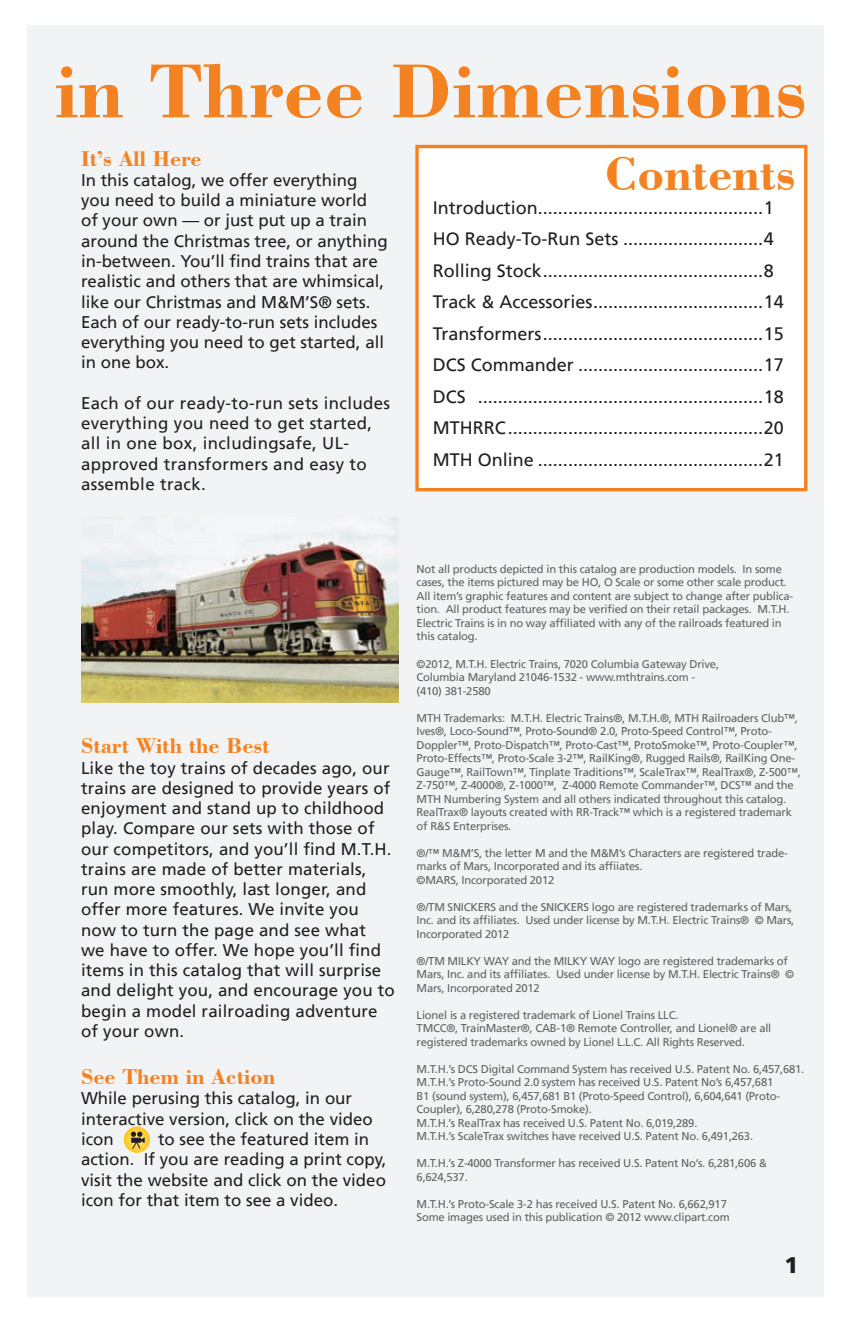
<style>
.page{position:relative;width:851px;height:1317px;background:#fff}
.page>*{position:absolute;margin:0;border:0;box-sizing:border-box;transform-origin:0 0}
.t1{font:700 81px "Bodoni BT";letter-spacing:.01em;color:#f58220}
.t2{font:700 49.5px "Bodoni BT";color:#f58220}
.t3{font:700 22.5px "Bodoni BT";color:#f58220}
.t4{font:900 22.5px "Frutiger LT";color:#231f20}
.t5{font:18px/31.5px "Frutiger LT";color:#231f20}
.t6{font:16.88px/20.2px "Frutiger LT";letter-spacing:.01em;color:#231f20}
.t7{font:11.25px/13.5px "Frutiger LT";letter-spacing:-.02em;color:#636366}
</style>
<div class="page">
<div style="left:27px;top:25px;width:797px;height:1271px;background:#f2f3f4"></div>
<div style="left:417px;top:146px;width:388px;height:343px;background:#fff"></div>
<div style="left:415px;top:145px;width:392px;height:346px;border:3px solid #f58220"></div>
<img style="left:81px;top:517px;width:317px;height:185px">
<svg style="left:124px;top:1126px;width:26px;height:26px"></svg>
<svg style="left:131px;top:1131px;width:14px;height:17px"></svg>
<h1 class="t1" style="left:56px;top:41px;width:752px">in Three Dimensions</h1>
<h3 class="t3" style="left:81px;top:144px;width:122px">It’s All Here</h3>
<p class="t6" style="left:81px;top:170px;width:308px">In this catalog, we offer everything you need to build a miniature world of your own — or just put up a train around the Christmas tree, or anything in-between. You’ll find trains that are realistic and others that are whimsical, like our Christmas and M&amp;M’S® sets.<br>Each of our ready-to-run sets includes everything you need to get started, all in one box.</p>
<h3 class="t6" style="left:81px;top:393px;width:310px">Each of our ready-to-run sets includes everything you need to get started, all in one box, includingsafe, UL&shy;approved transformers and easy to assemble track.</h3>
<h2 class="t2" style="left:605px;top:143px;width:191px">Contents</h2>
<p class="t5" style="left:433px;top:192px;width:352px">Introduction.............................................1<br>HO Ready-To-Run Sets ............................4<br>Rolling Stock............................................8<br>Track &amp; Accessories..................................14<br>Transformers............................................15<br>DCS Commander .....................................17<br>DCS .........................................................18<br>MTHRRC...................................................20<br>MTH Online .............................................21</p>
<h3 class="t3" style="left:81px;top:732px;width:190px">Start With the Best</h3>
<p class="t6" style="left:81px;top:757px;width:315px">Like the toy trains of decades ago, our trains are designed to provide years of enjoyment and stand up to childhood play. Compare our sets with those of our competitors, and you’ll find M.T.H. trains are made of better materials, run more smoothly, last longer, and offer more features. We invite you now to turn the page and see what<br>we have to offer. We hope you’ll find items in this catalog that will surprise and delight you, and encourage you to begin a model railroading adventure of your own.</p>
<h3 class="t3" style="left:81px;top:1062px;width:195px">See Them in Action</h3>
<h3 class="t6" style="left:81px;top:1088px;width:293px">While perusing this catalog, in our interactive version, click on the video icon</h3>
<h3 class="t6" style="left:81px;top:1128px;width:307px;text-indent:77px">to see the featured item in action. If you are reading a print copy, visit the website and click on the video icon for that item to see a video.</h3>
<p class="t7" style="left:416px;top:562px;width:378px">Not all products depicted in this catalog are production models. In some cases, the items pictured may be HO, O Scale or some other scale product.<br>All item’s graphic features and content are subject to change after publica&shy;tion. All product features may be verified on their retail packages. M.T.H.<br>Electric Trains is in no way affiliated with any of the railroads featured in this catalog.</p>
<p class="t7" style="left:416px;top:657px;width:304px">©2012, M.T.H. Electric Trains, 7020 Columbia Gateway Drive,<br>Columbia Maryland 21046-1532 - www.mthtrains.com - (410) 381-2580</p>
<p class="t7" style="left:416px;top:711px;width:386px">MTH Trademarks: M.T.H. Electric Trains®, M.T.H.®, MTH Railroaders Club™, Ives®, Loco-Sound™, Proto-Sound® 2.0, Proto-Speed Control™, Proto-Doppler™, Proto-Dispatch™, Proto-Cast™, ProtoSmoke™, Proto-Coupler™, Proto-Effects™, Proto-Scale 3-2™, RailKing®, Rugged Rails®, RailKing One-Gauge™, RailTown™, Tinplate Traditions™, ScaleTrax™, RealTrax®, Z-500™, Z-750™, Z-4000®, Z-1000™, Z-4000 Remote Commander™, DCS™ and the MTH Numbering System and all others indicated throughout this catalog.<br>RealTrax® layouts created with RR-Track™ which is a registered trademark of R&amp;S Enterprises.</p>
<p class="t7" style="left:416px;top:846px;width:372px">®/™ M&amp;M’S, the letter M and the M&amp;M’s Characters are registered trade&shy;marks of Mars, Incorporated and its affiiates.<br>©MARS, Incorporated 2012</p>
<p class="t7" style="left:416px;top:900px;width:379px">®/TM SNICKERS and the SNICKERS logo are registered trademarks of Mars,<br>Inc. and its affiliates. Used under license by M.T.H. Electric Trains® © Mars,<br>Incorporated 2012</p>
<p class="t7" style="left:416px;top:954px;width:379px">®/TM MILKY WAY and the MILKY WAY logo are registered trademarks of<br>Mars, Inc. and its affiliates. Used under license by M.T.H. Electric Trains® ©<br>Mars, Incorporated 2012</p>
<p class="t7" style="left:416px;top:1008px;width:356px">Lionel is a registered trademark of Lionel Trains LLC.<br>TMCC®, TrainMaster®, CAB-1® Remote Controller, and Lionel® are all registered trademarks owned by Lionel L.L.C. All Rights Reserved.</p>
<p class="t7" style="left:416px;top:1062px;width:389px">M.T.H.’s DCS Digital Command System has received U.S. Patent No. 6,457,681.<br>M.T.H.’s Proto-Sound 2.0 system has received U.S. Patent No’s 6,457,681<br>B1 (sound system), 6,457,681 B1 (Proto-Speed Control), 6,604,641 (Proto-Coupler), 6,280,278 (Proto-Smoke).<br>M.T.H.’s RealTrax has received U.S. Patent No. 6,019,289.<br>M.T.H.’s ScaleTrax switches have received U.S. Patent No. 6,491,263.</p>
<p class="t7" style="left:416px;top:1156px;width:352px">M.T.H.’s Z-4000 Transformer has received U.S. Patent No’s. 6,281,606 &amp;<br>6,624,537.</p>
<p class="t7" style="left:416px;top:1197px;width:314px">M.T.H.’s Proto-Scale 3-2 has received U.S. Patent No. 6,662,917<br>Some images used in this publication © 2012 www.clipart.com</p>
<h3 class="t4" style="left:784px;top:1251px;width:15px">1</h3>
</div>
